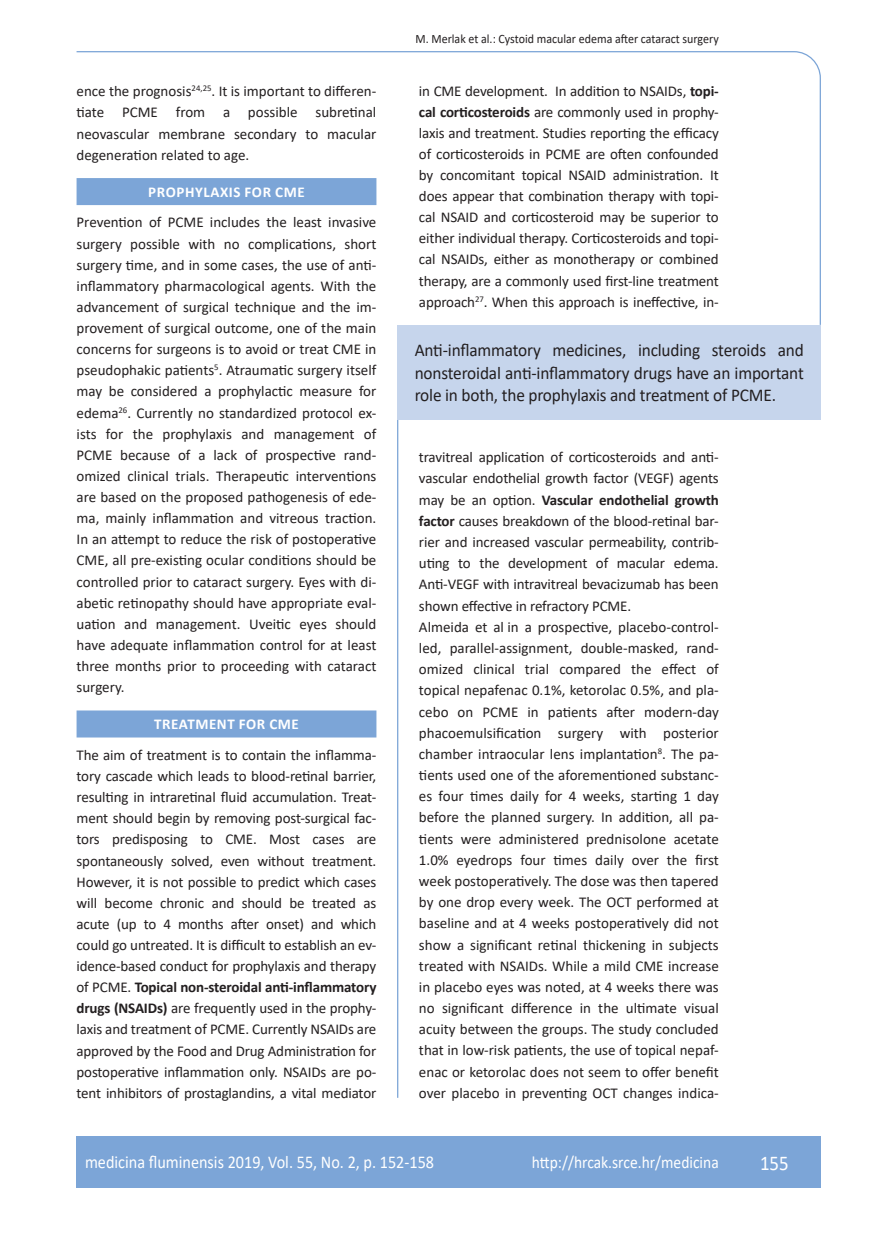
<style>
.page{position:relative;width:872px;height:1234px;background:#fff}
.page>*{position:absolute;margin:0;border:0;box-sizing:border-box;transform-origin:0 0}
.t1{font:21px "Calibri";color:#fff;scale:.9 1}
.anterfile{font:18px/22.5px "Calibri";letter-spacing:-.01em;color:#231f20;text-align:justify;scale:.96 1}
.t2{font:18px "Calibri";color:#fff;scale:.9 1}
.t3{font:17.25px "Calibri";color:#fff;scale:.9 1}
.osnovni_tekst_engl{font:15px/21.1px "Calibri";letter-spacing:-.01em;color:#231f20;text-align:justify}
.naslov_ruler{font:700 15px "Calibri";letter-spacing:.04em;color:#fff}
.glava{font:12.75px "Calibri";color:#231f20;scale:.94 1}
.s1{font-weight:700}
</style>
<div class="page">
<svg style="left:76px;top:51px;width:745px;height:275px"></svg>
<hr style="left:397px;top:418px;width:1px;height:679px;background:#7ca5d7">
<div style="left:77px;top:1135px;width:744px;height:51px;background:#7ca5d7"></div>
<div style="left:77px;top:178px;width:299px;height:27px;background:#7ca5d7"></div>
<div style="left:77px;top:710px;width:299px;height:27px;background:#7ca5d7"></div>
<div style="left:398px;top:325px;width:423px;height:94px;background:#c6d5ec"></div>
<p class="osnovni_tekst_engl" style="left:77px;top:80px;width:301px">ence the prognosis<sup>24,25</sup>. It is important to differen&shy;tiate PCME from a possible subretinal neovascular membrane secondary to macular degeneration related to age.</p>
<p class="naslov_ruler" style="left:148px;top:181px;width:158px">PROPHYLAXIS FOR CME</p>
<p class="osnovni_tekst_engl" style="left:77px;top:211px;width:301px">Prevention of PCME includes the least invasive surgery possible with no complications, short surgery time, and in some cases, the use of anti&shy;inflammatory pharmacological agents. With the advancement of surgical technique and the im&shy;provement of surgical outcome, one of the main concerns for surgeons is to avoid or treat CME in pseudophakic patients<sup>5</sup>. Atraumatic surgery itself may be considered a prophylactic measure for edema<sup>26</sup>. Currently no standardized protocol ex&shy;ists for the prophylaxis and management of PCME because of a lack of prospective rand&shy;omized clinical trials. Therapeutic interventions are based on the proposed pathogenesis of ede&shy;ma, mainly inflammation and vitreous traction.<br>In an attempt to reduce the risk of postoperative CME, all pre-existing ocular conditions should be controlled prior to cataract surgery. Eyes with di&shy;abetic retinopathy should have appropriate eval&shy;uation and management. Uveitic eyes should have adequate inflammation control for at least three months prior to proceeding with cataract surgery.</p>
<p class="naslov_ruler" style="left:154px;top:713px;width:146px">TREATMENT FOR CME</p>
<p class="osnovni_tekst_engl" style="left:77px;top:743px;width:301px">The aim of treatment is to contain the inflamma&shy;tory cascade which leads to blood-retinal barrier, resulting in intraretinal fluid accumulation. Treat&shy;ment should begin by removing post-surgical fac&shy;tors predisposing to CME. Most cases are spontaneously solved, even without treatment.<br>However, it is not possible to predict which cases will become chronic and should be treated as acute (up to 4 months after onset) and which could go untreated. It is difficult to establish an ev&shy;idence-based conduct for prophylaxis and therapy of PCME. <span class="s1">Topical non-steroidal anti-inflammatory drugs (NSAIDs)</span> are frequently used in the prophy&shy;laxis and treatment of PCME. Currently NSAIDs are approved by the Food and Drug Administration for postoperative inflammation only. NSAIDs are po&shy;tent inhibitors of prostaglandins, a vital mediator</p>
<p class="glava" style="left:415px;top:29px;width:324px">M. Merlak et al.: Cystoid macular edema after cataract surgery</p>
<p class="osnovni_tekst_engl" style="left:419px;top:80px;width:301px">in CME development. In addition to NSAIDs, <span class="s1">topi&shy;cal corticosteroids</span> are commonly used in prophy&shy;laxis and treatment. Studies reporting the efficacy of corticosteroids in PCME are often confounded by concomitant topical NSAID administration. It does appear that combination therapy with topi&shy;cal NSAID and corticosteroid may be superior to either individual therapy. Corticosteroids and topi&shy;cal NSAIDs, either as monotherapy or combined therapy, are a commonly used first-line treatment approach<sup>27</sup>. When this approach is ineffective, in-</p>
<p class="anterfile" style="left:415px;top:338px;width:407px">Anti-inflammatory medicines, including steroids and nonsteroidal anti-inflammatory drugs have an important role in both, the prophylaxis and treatment of PCME.</p>
<p class="osnovni_tekst_engl" style="left:419px;top:446px;width:301px">travitreal application of corticosteroids and anti&shy;vascular endothelial growth factor (VEGF) agents may be an option. <span class="s1">Vascular endothelial growth factor</span> causes breakdown of the blood-retinal bar&shy;rier and increased vascular permeability, contrib&shy;uting to the development of macular edema.<br>Anti-VEGF with intravitreal bevacizumab has been shown effective in refractory PCME.</p>
<p class="osnovni_tekst_engl" style="left:419px;top:615px;width:301px">Almeida et al in a prospective, placebo-control&shy;led, parallel-assignment, double-masked, rand&shy;omized clinical trial compared the effect of topical nepafenac 0.1%, ketorolac 0.5%, and pla&shy;cebo on PCME in patients after modern-day phacoemulsification surgery with posterior chamber intraocular lens implantation<sup>8</sup>. The pa&shy;tients used one of the aforementioned substanc&shy;es four times daily for 4 weeks, starting 1 day before the planned surgery. In addition, all pa&shy;tients were administered prednisolone acetate 1.0% eyedrops four times daily over the first week postoperatively. The dose was then tapered by one drop every week. The OCT performed at baseline and at 4 weeks postoperatively did not show a significant retinal thickening in subjects treated with NSAIDs. While a mild CME increase in placebo eyes was noted, at 4 weeks there was no significant difference in the ultimate visual acuity between the groups. The study concluded that in low-risk patients, the use of topical nepaf&shy;enac or ketorolac does not seem to offer benefit over placebo in preventing OCT changes indica-</p>
<p class="t2" style="left:85px;top:1149px;width:389px">medicina fluminensis 2019, Vol. 55, No. 2, p. 152-158</p>
<p class="t3" style="left:532px;top:1150px;width:209px">http://hrcak.srce.hr/medicina</p>
<p class="t1" style="left:760px;top:1147px;width:33px">155</p>
</div>
